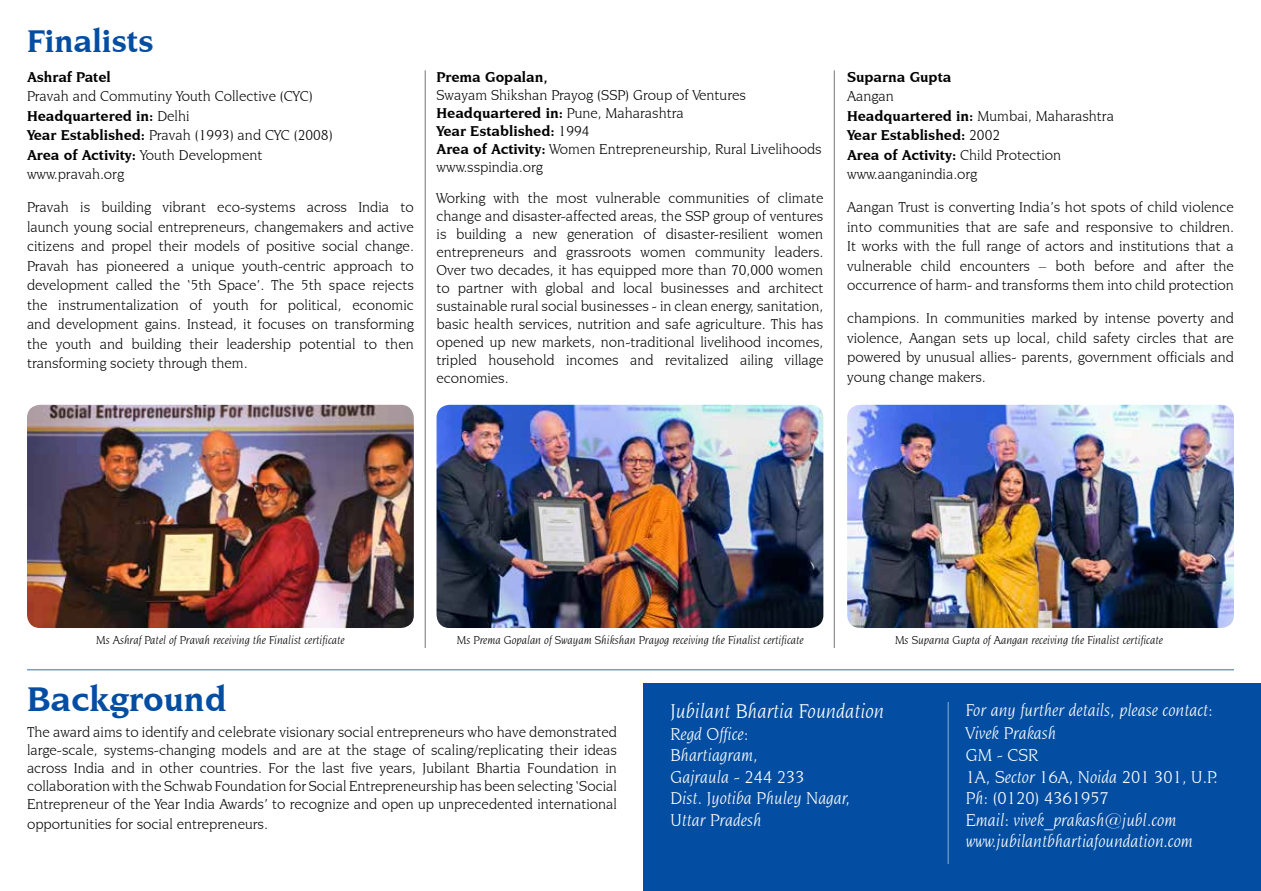
<style>
.page{position:relative;width:1261px;height:891px;background:#fff}
.page>*{position:absolute;margin:0;border:0;box-sizing:border-box;transform-origin:0 0}
.t1{font:700 36px "Novarese IT Cby BT";color:#034ea2}
.t2{font:700 33px "Novarese IT Cby BT";color:#034ea2}
.t3{font:italic 21px "Novarese IT Cby BT";color:#fff}
.t4{font:italic 18px/21.6px "Novarese IT Cby BT";color:#fff}
.t5{font:15px/19.5px "Novarese IT Cby BT";color:#000;text-align:justify}
.t6{font:700 15px "Novarese IT Cby BT";color:#000}
.t7{font:italic 12px "Novarese IT Cby BT";color:#000}
.s1{font-weight:700}
</style>
<div class="page">
<img style="left:27px;top:405px;width:387px;height:223px">
<img style="left:436px;top:405px;width:387px;height:223px">
<img style="left:847px;top:405px;width:386px;height:223px">
<hr style="left:27px;top:669px;width:1206px;height:1px;background:#034ea2">
<hr style="left:833px;top:70px;width:1px;height:578px;background:#000">
<hr style="left:425px;top:70px;width:1px;height:578px;background:#000">
<div style="left:643px;top:684px;width:617px;height:207px;background:#034ea2"></div>
<hr style="left:947px;top:702px;width:1px;height:162px;background:#fff">
<h2 class="t2" style="left:27px;top:21px;width:128px">Finalists</h2>
<p class="t6" style="left:27px;top:68px;width:85px">Ashraf Patel</p>
<p class="t5" style="left:27px;top:86px;width:307px;text-align:left">Pravah and Commutiny Youth Collective (CYC)<br><span class="s1">Headquartered in:</span> Delhi<br><span class="s1">Year Established:</span> Pravah (1993) and CYC (2008)<br><span class="s1">Area of Activity:</span> Youth Development www.pravah.org</p>
<p class="t5" style="left:27px;top:197px;width:388px">Pravah is building vibrant eco-systems across India to launch young social entrepreneurs, changemakers and active citizens and propel their models of positive social change.<br>Pravah has pioneered a unique youth-centric approach to development called the ‘5th Space’. The 5th space rejects the instrumentalization of youth for political, economic and development gains. Instead, it focuses on transforming the youth and building their leadership potential to then transforming society through them.</p>
<p class="t6" style="left:436px;top:68px;width:113px">Prema Gopalan,</p>
<p class="t5" style="left:436px;top:86px;width:387px;line-height:18px;text-align:left">Swayam Shikshan Prayog (Ssp) Group of Ventures <span class="s1">Headquartered in:</span> Pune, Maharashtra<br><span class="s1">Year Established:</span> 1994<br><span class="s1">Area of Activity:</span> Women Entrepreneurship, Rural Livelihoods www.sspindia.org</p>
<p class="t5" style="left:436px;top:189px;width:388px;line-height:18px">Working with the most vulnerable communities of climate change and disaster-affected areas, the SSP group of ventures is building a new generation of disaster-resilient women entrepreneurs and grassroots women community leaders.<br>Over two decades, it has equipped more than 70,000 women to partner with global and local businesses and architect sustainable rural social businesses - in clean energy, sanitation, basic health services, nutrition and safe agriculture. This has opened up new markets, non-traditional livelihood incomes, tripled household incomes and revitalized ailing village economies.</p>
<p class="t6" style="left:847px;top:68px;width:106px">Suparna Gupta</p>
<p class="t5" style="left:847px;top:86px;width:268px;text-align:left">Aangan<br><span class="s1">Headquartered in:</span> Mumbai, Maharashtra<br><span class="s1">Year Established:</span> 2002<br><span class="s1">Area of Activity:</span> Child Protection www.aanganindia.org</p>
<p class="t5" style="left:847px;top:197px;width:388px">Aangan Trust is converting India’s hot spots of child violence into communities that are safe and responsive to children.<br>It works with the full range of actors and institutions that a vulnerable child encounters – both before and after the occurrence of harm- and transforms them into child protection</p>
<p class="t5" style="left:847px;top:308px;width:388px">champions. In communities marked by intense poverty and violence, Aangan sets up local, child safety circles that are powered by unusual allies- parents, government officials and young change makers.</p>
<p class="t7" style="left:96px;top:633px;width:250px">Ms Ashraf Patel of Pravah receiving the Finalist certificate</p>
<p class="t7" style="left:457px;top:633px;width:348px">Ms Prema Gopalan of Swayam Shikshan Prayog receiving the Finalist certificate</p>
<p class="t7" style="left:895px;top:633px;width:269px">Ms Suparna Gupta of Aangan receiving the Finalist certificate</p>
<h1 class="t1" style="left:27px;top:677px;width:201px">Background</h1>
<p class="t5" style="left:27px;top:723px;width:591px;line-height:18px">The award aims to identify and celebrate visionary social entrepreneurs who have demonstrated large-scale, systems-changing models and are at the stage of scaling/replicating their ideas across India and in other countries. For the last five years, Jubilant Bhartia Foundation in collaboration with the Schwab Foundation for Social Entrepreneurship has been selecting ‘Social Entrepreneur of the Year India Awards’ to recognize and open up unprecedented international</p>
<p class="t5" style="left:27px;top:814px;width:242px">opportunities for social entrepreneurs.</p>
<p class="t4" style="left:965px;top:698px;width:248px;line-height:23.7px">For any further details, please contact:<br>Vivek Prakash</p>
<p class="t4" style="left:965px;top:744px;width:254px">gm - CSR<br>1A, Sector 16A, Noida 201 301, U.P.<br>Ph: (0120) 4361957<br>Email: vivek_prakash@jubl.com www.jubilantbhartiafoundation.com</p>
<h3 class="t3" style="left:670px;top:699px;width:215px">Jubilant Bhartia Foundation</h3>
<p class="t4" style="left:670px;top:723px;width:181px">Regd Office:<br>Bhartiagram,<br>Gajraula - 244 233<br>Dist. Jyotiba Phuley Nagar,<br>Uttar Pradesh</p>
</div>
